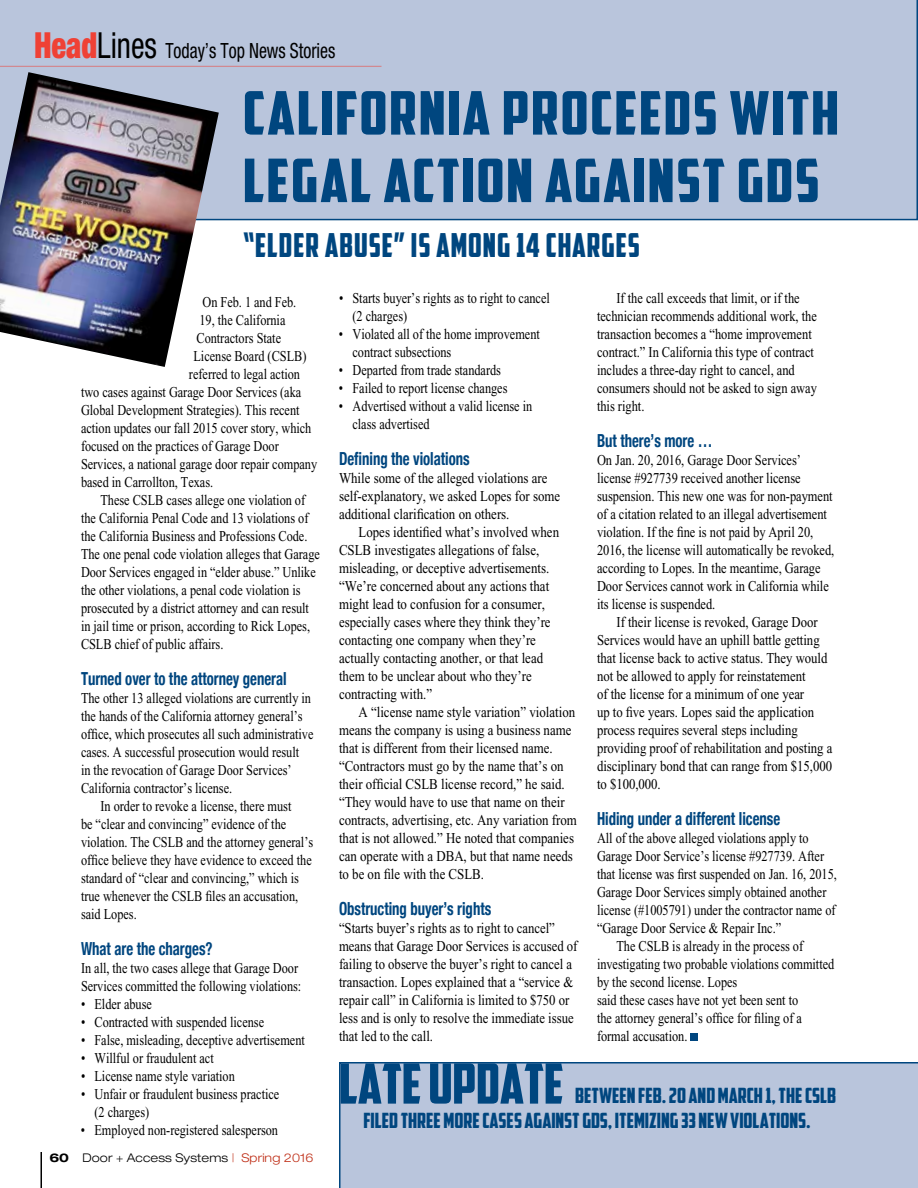
<style>
.page{position:relative;width:918px;height:1188px;background:#fff}
.page>*{position:absolute;margin:0;border:0;box-sizing:border-box;transform-origin:0 0}
.t1{font:60px/67.5px "American Captain";letter-spacing:.03em;color:#00467f;scale:1.06 1}
.t2{font:55.5px "American Captain";color:#00467f}
.t3{font:33px "American Captain";letter-spacing:.03em;color:#00467f;scale:.95 1}
.t4{font:21px/25.2px "American Captain";color:#00467f}
.t5{font:condensed 21px "Helvetica Neue";color:#000;scale:.85 1}
.t6{font:700 condensed 18px "Helvetica Neue";color:#00467f;scale:.82 1}
.t7{font:15px/18px "Times New Roman";color:#000;scale:.82 1}
.t8{font:15px/18px "Times New Roman";color:#000;scale:.86 1}
.t9{font:15px/18px "Times New Roman";color:#000;scale:.85 1}
.t10{font:15px/18px "Times New Roman";color:#000;scale:.83 1}
.t11{font:300 expanded 12px "Helvetica Neue";letter-spacing:.01em;color:#000}
.s1{font-weight:900;font-size:36px;color:#ef4135}
.s2{font-size:36px}
.s3{font-weight:700}
.s4{color:#c0311a}
</style>
<div class="page">
<div style="left:0;top:0;width:918px;height:220px;background:#b9c5dc"></div>
<hr style="left:0;top:66px;width:382px;height:1px;background:#ef4135">
<img style="left:0;top:72px;width:219px;height:295px">
<div style="left:690px;top:1034px;width:7px;height:7px;background:#00467f"></div>
<div style="left:339px;top:1062px;width:579px;height:126px;background:#b9c5dc"></div>
<hr style="left:40px;top:1152px;width:2px;height:36px;background:#000">
<h3 class="t5" style="left:34px;top:38px;width:356px"><span class="s1">Head</span><span class="s2">Lines</span> Today’s Top News Stories</h3>
<h1 class="t1" style="left:243px;top:79px;width:564px">CALIFORNIA PROCEEDS WITH<br>LEGAL ACTION AGAINST GDS</h1>
<h3 class="t3" style="left:243px;top:226px;width:419px">“ELDER ABUSE” IS AMONG 14 CHARGES</h3>
<p class="t10" style="left:597px;top:289px;width:266px;text-indent:20px">If the call exceeds that limit, or if the technician recommends additional work, the transaction becomes a “home improvement contract.” In California this type of contract includes a three-day right to cancel, and consumers should not be asked to sign away this right.</p>
<p class="t6" style="left:597px;top:425px;width:142px">But there’s more …</p>
<p class="t10" style="left:597px;top:451px;width:288px">On Jan. 20, 2016, Garage Door Services’ license #927739 received another license suspension. This new one was for non-payment of a citation related to an illegal advertisement violation. If the fine is not paid by April 20, 2016, the license will automatically be revoked, according to Lopes. In the meantime, Garage Door Services cannot work in California while its license is suspended.</p>
<p class="t9" style="left:597px;top:613px;width:278px;text-indent:19px">If their license is revoked, Garage Door Services would have an uphill battle getting that license back to active status. They would not be allowed to apply for reinstatement<br>of the license for a minimum of one year<br>up to five years. Lopes said the application process requires several steps including providing proof of rehabilitation and posting a disciplinary bond that can range from $15,000 to $100,000.</p>
<p class="t6" style="left:597px;top:803px;width:225px">Hiding under a different license</p>
<p class="t7" style="left:597px;top:829px;width:260px">All of the above alleged violations apply to</p>
<p class="t7" style="left:597px;top:847px;width:278px">Garage Door Service’s license #927739. After</p>
<p class="t7" style="left:597px;top:865px;width:294px">that license was first suspended on Jan. 16, 2015,</p>
<p class="t7" style="left:597px;top:883px;width:281px">Garage Door Services simply obtained another</p>
<p class="t7" style="left:597px;top:901px;width:293px">license (#1005791) under the contractor name of</p>
<p class="t7" style="left:597px;top:919px;width:226px">“Garage Door Service &amp; Repair Inc.”</p>
<p class="t7" style="left:616px;top:937px;width:229px">The CSLB is already in the process of</p>
<p class="t7" style="left:597px;top:955px;width:291px">investigating two probable violations committed</p>
<p class="t7" style="left:597px;top:973px;width:173px">by the second license. Lopes</p>
<p class="t7" style="left:597px;top:991px;width:247px">said these cases have not yet been sent to</p>
<p class="t7" style="left:597px;top:1009px;width:251px">the attorney general’s office for filing of a</p>
<p class="t7" style="left:597px;top:1027px;width:112px">formal accusation.</p>
<p class="t7" style="left:352px;top:289px;width:242px;text-indent:-14px">• Starts buyer’s rights as to right to cancel (2 charges)</p>
<p class="t7" style="left:352px;top:325px;width:230px;text-indent:-14px">• Violated all of the home improvement contract subsections</p>
<p class="t7" style="left:339px;top:361px;width:199px">• Departed from trade standards</p>
<p class="t7" style="left:339px;top:379px;width:207px">• Failed to report license changes</p>
<p class="t7" style="left:352px;top:397px;width:221px;text-indent:-14px">• Advertised without a valid license in class advertised</p>
<p class="t6" style="left:339px;top:443px;width:161px">Defining the violations</p>
<p class="t8" style="left:339px;top:469px;width:259px">While some of the alleged violations are self-explanatory, we asked Lopes for some additional clarification on others.</p>
<p class="t8" style="left:339px;top:523px;width:257px;text-indent:20px">Lopes identified what’s involved when CSLB investigates allegations of false, misleading, or deceptive advertisements. “We’re concerned about any actions that might lead to confusion for a consumer, especially cases where they think they’re contacting one company when they’re actually contacting another, or that lead them to be unclear about who they’re contracting with.”</p>
<p class="t8" style="left:339px;top:703px;width:278px;text-indent:20px">A “license name style variation” violation means the company is using a business name that is different from their licensed name. “Contractors must go by the name that’s on their official CSLB license record,” he said. “They would have to use that name on their contracts, advertising, etc. Any variation from that is not allowed.” He noted that companies can operate with a DBA, but that name needs to be on file with the CSLB.</p>
<p class="t6" style="left:339px;top:893px;width:187px">Obstructing buyer’s rights</p>
<p class="t9" style="left:339px;top:919px;width:282px">“Starts buyer’s rights as to right to cancel” means that Garage Door Services is accused of failing to observe the buyer’s right to cancel a transaction. Lopes explained that a “service &amp; repair call” in California is limited to $750 or less and is only to resolve the immediate issue that led to the call.</p>
<p class="t7" style="left:202px;top:293px;width:116px">On Feb. 1 and Feb.</p>
<p class="t7" style="left:199px;top:311px;width:106px">19, the California</p>
<p class="t7" style="left:196px;top:329px;width:105px">Contractors State</p>
<p class="t7" style="left:193px;top:347px;width:139px">License Board (CSLB)</p>
<p class="t7" style="left:189px;top:365px;width:137px">referred to legal action</p>
<p class="t7" style="left:81px;top:383px;width:270px">two cases against Garage Door Services (aka</p>
<p class="t7" style="left:81px;top:401px;width:268px">Global Development Strategies). This recent</p>
<p class="t7" style="left:81px;top:419px;width:283px">action updates our fall 2015 cover story, which</p>
<p class="t7" style="left:81px;top:437px;width:243px">focused on the practices of Garage Door</p>
<p class="t7" style="left:81px;top:455px;width:290px">Services, a national garage door repair company</p>
<p class="t7" style="left:81px;top:473px;width:163px">based in Carrollton, Texas.</p>
<p class="t7" style="left:100px;top:491px;width:251px">These CSLB cases allege one violation of</p>
<p class="t7" style="left:81px;top:509px;width:279px">the California Penal Code and 13 violations of</p>
<p class="t7" style="left:81px;top:527px;width:278px">the California Business and Professions Code.</p>
<p class="t7" style="left:81px;top:545px;width:293px">The one penal code violation alleges that Garage</p>
<p class="t7" style="left:81px;top:563px;width:288px">Door Services engaged in “elder abuse.” Unlike</p>
<p class="t7" style="left:81px;top:581px;width:269px">the other violations, a penal code violation is</p>
<p class="t7" style="left:81px;top:599px;width:280px">prosecuted by a district attorney and can result</p>
<p class="t7" style="left:81px;top:617px;width:281px">in jail time or prison, according to Rick Lopes,</p>
<p class="t7" style="left:81px;top:635px;width:175px">CSLB chief of public affairs.</p>
<p class="t6" style="left:81px;top:663px;width:252px">Turned over to the attorney general</p>
<p class="t7" style="left:81px;top:689px;width:285px">The other 13 alleged violations are currently in the hands of the California attorney general’s office, which prosecutes all such administrative cases. A successful prosecution would result<br>in the revocation of Garage Door Services’ California contractor’s license.</p>
<p class="t7" style="left:81px;top:797px;width:285px;text-indent:19px">In order to revoke a license, there must<br>be “clear and convincing” evidence of the violation. The CSLB and the attorney general’s office believe they have evidence to exceed the standard of “clear and convincing,” which is true whenever the CSLB files an accusation, said Lopes.</p>
<p class="t6" style="left:81px;top:933px;width:162px">What are the charges?</p>
<p class="t7" style="left:81px;top:959px;width:270px">In all, the two cases allege that Garage Door<br>Services committed the following violations:</p>
<p class="t7" style="left:81px;top:995px;width:88px">• Elder abuse</p>
<p class="t7" style="left:81px;top:1013px;width:225px">• Contracted with suspended license</p>
<p class="t7" style="left:81px;top:1031px;width:275px">• False, misleading, deceptive advertisement</p>
<p class="t7" style="left:81px;top:1049px;width:163px">• Willful or fraudulent act</p>
<p class="t7" style="left:81px;top:1067px;width:189px">• License name style variation</p>
<p class="t7" style="left:94px;top:1085px;width:227px;text-indent:-14px">• Unfair or fraudulent business practice (2 charges)</p>
<p class="t7" style="left:81px;top:1121px;width:242px">• Employed non-registered salesperson</p>
<h2 class="t2" style="left:339px;top:1050px;width:226px">LATE UPDATE</h2>
<h3 class="t4" style="left:363px;top:1082px;width:474px;text-indent:212px">BETWEEN FEB. 20 AND MARCH 1, THE CSLB<br>FILED THREE MORE CASES AGAINST GDS, ITEMIZING 33 NEW VIOLATIONS.</h3>
<p class="t11" style="left:49px;top:1151px;width:266px"><span class="s3">60</span> Door + Access Systems <span class="s4">| Spring 2016</span></p>
</div>
